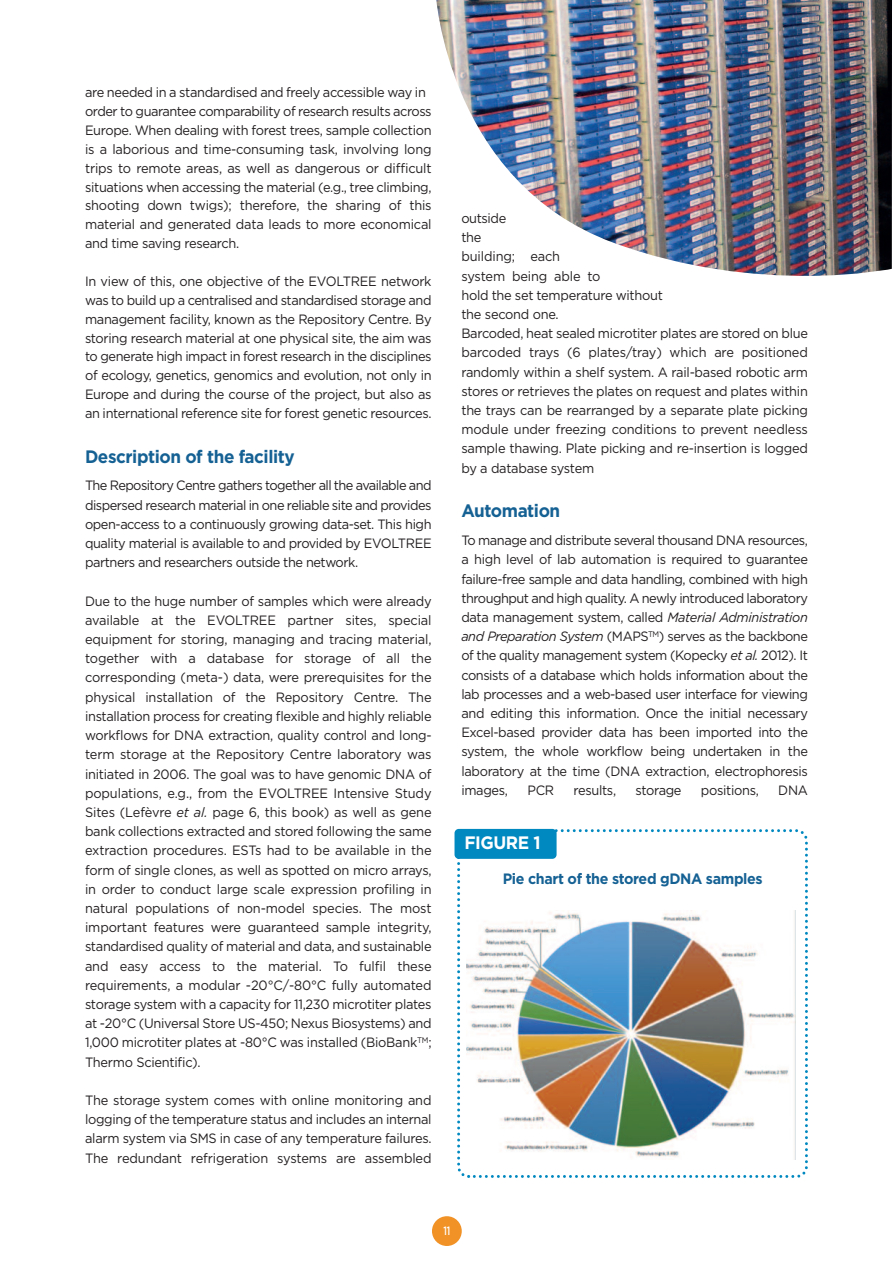
<style>
.page{position:relative;width:893px;height:1263px;background:#fff}
.page>*{position:absolute;margin:0;border:0;box-sizing:border-box;transform-origin:0 0}
.t1{font:700 18px "Gotham";letter-spacing:-.025em;color:#156194;scale:.95 1}
.t2{font:700 18px "Gotham";letter-spacing:-.025em;color:#fff;scale:.95 1}
.t3{font:700 15px "Gotham";letter-spacing:-.025em;color:#156194;scale:.95 1}
.t4{font:13.5px/19.2px "Gotham";letter-spacing:-.025em;color:#231f20;text-align:justify;scale:.95 1}
.t5{font:500 12px "Gotham";color:#fff;scale:.75 1}
.s1{font-style:italic}
</style>
<div class="page">
<div style="left:432px;top:1216px;width:30px;height:30px;background:#f09226;border-radius:50%"></div>
<img style="left:436px;top:0;width:456px;height:276px">
<svg style="left:457px;top:828px;width:351px;height:350px"></svg>
<div style="left:454px;top:829px;width:103px;height:30px;background:#0088c0;border-radius:4px"></div>
<img style="left:466px;top:910px;width:330px;height:250px">
<p class="t4" style="left:85px;top:84px;width:366px;text-align:left">are needed in a standardised and freely accessible way in order to guarantee comparability of research results across Europe. When dealing with forest trees, sample collection is a laborious and time-consuming task, involving long trips to remote areas, as well as dangerous or difficult situations when accessing the material (e.g., tree climbing, shooting down twigs); therefore, the sharing of this material and generated data leads to more economical and time saving research.</p>
<p class="t4" style="left:85px;top:273px;width:366px">In view of this, one objective of the EVOLTREE network was to build up a centralised and standardised storage and management facility, known as the Repository Centre. By storing research material at one physical site, the aim was to generate high impact in forest research in the disciplines of ecology, genetics, genomics and evolution, not only in Europe and during the course of the project, but also as an international reference site for forest genetic resources.</p>
<h1 class="t1" style="left:85px;top:450px;width:222px">Description of the facility</h1>
<p class="t4" style="left:85px;top:477px;width:366px">The Repository Centre gathers together all the available and dispersed research material in one reliable site and provides open-access to a continuously growing data-set. This high quality material is available to and provided by EVOLTREE partners and researchers outside the network.</p>
<p class="t4" style="left:85px;top:592px;width:366px">Due to the huge number of samples which were already available at the EVOLTREE partner sites, special equipment for storing, managing and tracing material, together with a database for storage of all the corresponding (meta-) data, were prerequisites for the physical installation of the Repository Centre. The installation process for creating flexible and highly reliable workflows for DNA extraction, quality control and long&shy;term storage at the Repository Centre laboratory was initiated in 2006. The goal was to have genomic DNA of populations, e.g., from the EVOLTREE Intensive Study Sites (Lefèvre <span class="s1">et al.</span> page 6, this book) as well as gene bank collections extracted and stored following the same extraction procedures. ESTs had to be available in the form of single clones, as well as spotted on micro arrays, in order to conduct large scale expression profiling in natural populations of non-model species. The most important features were guaranteed sample integrity, standardised quality of material and data, and sustainable and easy access to the material. To fulfil these requirements, a modular -20°C/-80°C fully automated storage system with a capacity for 11,230 microtiter plates at -20°C (Universal Store US-450; Nexus Biosystems) and 1,000 microtiter plates at -80°C was installed (BioBank<sup>TM</sup>; Thermo Scientific).</p>
<p class="t4" style="left:85px;top:1092px;width:366px">The storage system comes with online monitoring and logging of the temperature status and includes an internal alarm system via SMS in case of any temperature failures.<br>The redundant refrigeration systems are assembled</p>
<p class="t4" style="left:461px;top:210px;width:366px;text-align:left">outside<br>the<br>building; each<br>system being able to<br>hold the set temperature without<br>the second one.<br>Barcoded, heat sealed microtiter plates are stored on blue barcoded trays (6 plates/tray) which are positioned randomly within a shelf system. A rail-based robotic arm stores or retrieves the plates on request and plates within the trays can be rearranged by a separate plate picking module under freezing conditions to prevent needless sample thawing. Plate picking and re-insertion is logged by a database system</p>
<h1 class="t1" style="left:461px;top:505px;width:106px">Automation</h1>
<p class="t4" style="left:461px;top:532px;width:366px">To manage and distribute several thousand DNA resources, a high level of lab automation is required to guarantee failure-free sample and data handling, combined with high throughput and high quality. A newly introduced laboratory data management system, called <span class="s1">Material Administration and Preparation System</span> (MAPS<sup>TM</sup>) serves as the backbone of the quality management system (Kopecky <span class="s1">et al.</span> 2012). It consists of a database which holds information about the lab processes and a web-based user interface for viewing and editing this information. Once the initial necessary Excel-based provider data has been imported into the system, the whole workflow being undertaken in the laboratory at the time (DNA extraction, electrophoresis images,</p>
<p class="t4" style="left:527px;top:781px;width:30px">PCR</p>
<p class="t4" style="left:573px;top:781px;width:46px">results,</p>
<p class="t4" style="left:635px;top:781px;width:50px">storage</p>
<p class="t4" style="left:701px;top:781px;width:62px">positions,</p>
<p class="t4" style="left:778px;top:781px;width:33px">DNA</p>
<h1 class="t2" style="left:464px;top:837px;width:82px">FIGURE 1</h1>
<p class="t3" style="left:503px;top:873px;width:275px">Pie chart of the stored gDNA samples</p>
<p class="t5" style="left:443px;top:1226px;width:11px">11</p>
</div>
